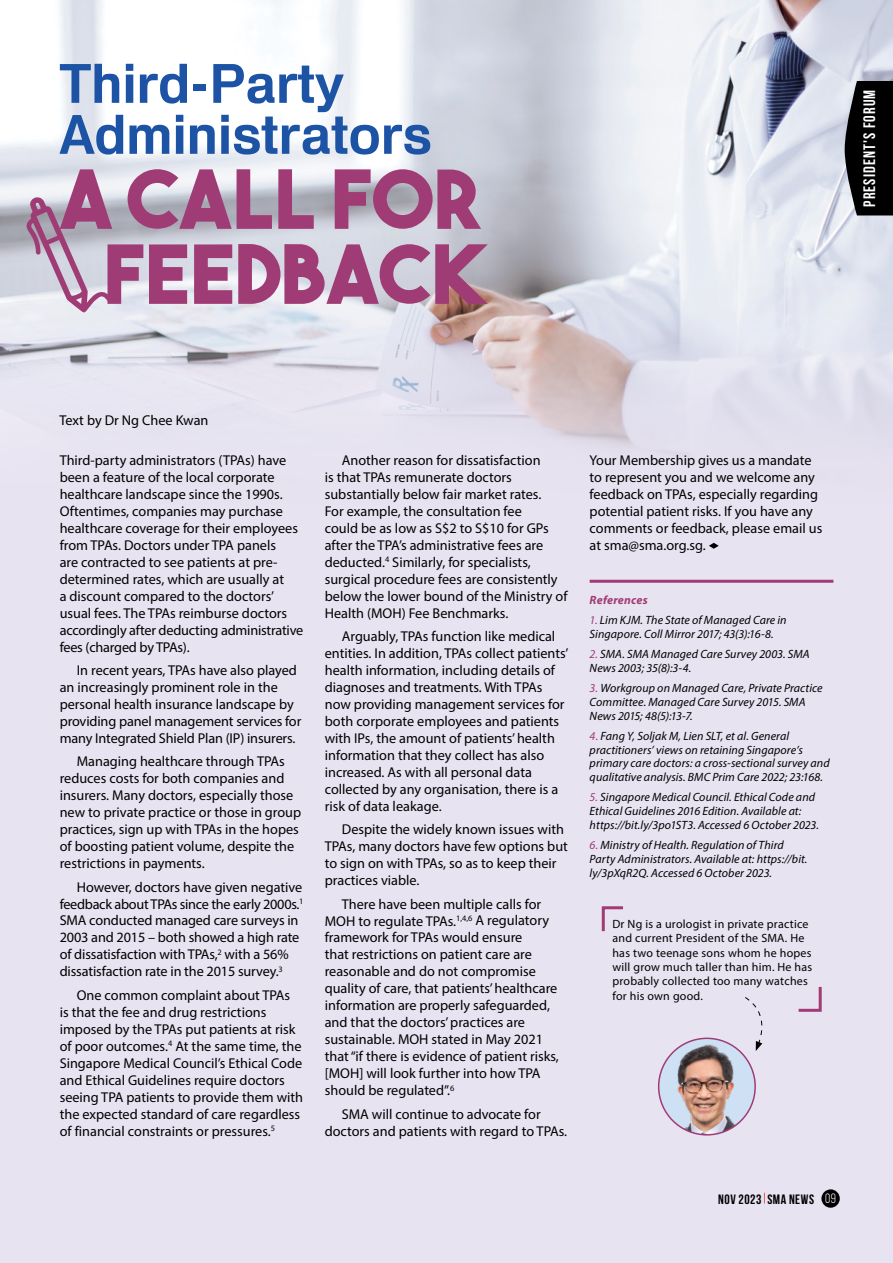
<style>
.page{position:relative;width:893px;height:1263px;background:#e8e3f1}
.page>*{position:absolute;margin:0;border:0;box-sizing:border-box;transform-origin:0 0}
.t1{font:81px/75px "The Bold Font";letter-spacing:.01em;color:#a03c75;text-align:center}
.t2{font:600 54px/51px "Heldustry FT";color:#1c53a5}
.t3{font:700 16.5px "Bebas Neue";letter-spacing:.065em;color:#fff}
.t4{font:14.25px/17px "Myriad Pro";color:#000}
.t5{font:700 13.5px "Bebas Neue";letter-spacing:.04em;color:#000}
.t6{font:italic 12px/13.8px "Myriad Pro";letter-spacing:.005em;color:#000}
.t7{font:12px/14.4px "Myriad Pro";letter-spacing:.02em;color:#000}
.t8{font:italic 700 12px "Myriad Pro";letter-spacing:.015em;color:#a03c75}
.s1{color:#a03c75}
.s2{font-weight:400;color:#fff}
</style>
<div class="page">
<img style="left:1px;top:0;width:892px;height:583px">
<hr style="left:590px;top:580px;width:243px;height:3px;background:#a03c75">
<svg style="left:745px;top:997px;width:18px;height:54px"></svg>
<svg style="left:601px;top:906px;width:22px;height:26px"></svg>
<svg style="left:798px;top:986px;width:24px;height:26px"></svg>
<img style="left:659px;top:1038px;width:96px;height:97px;border-radius:48px">
<div style="left:658px;top:1037px;width:98px;height:98px;border:2px solid #a03c75;border-radius:50%"></div>
<svg style="left:709px;top:543px;width:10px;height:6px"></svg>
<svg style="left:26px;top:197px;width:83px;height:115px"></svg>
<svg style="left:0;top:0;width:1px;height:370px"></svg>
<div style="left:821px;top:1189px;width:19px;height:19px;background:#000;border-radius:50%"></div>
<svg style="left:845px;top:81px;width:48px;height:134px;background:#151516"></svg>
<h2 class="t2" style="left:60px;top:57px;width:373px">Third-Party<br>Administrators</h2>
<h1 class="t1" style="left:60px;top:160px;width:426px">A CALL FOR<br>FEEDBACK</h1>
<p class="t3" style="left:860px;top:207px;width:119px;rotate:-90deg">PRESIDENT'S FORUM</p>
<p class="t4" style="left:59px;top:412px;width:151px">Text by Dr Ng Chee Kwan</p>
<p class="t4" style="left:60px;top:451px;width:245px">Third-party administrators (TPAs) have been a feature of the local corporate healthcare landscape since the 1990s.<br>Oftentimes, companies may purchase healthcare coverage for their employees from TPAs. Doctors under TPA panels<br>are contracted to see patients at pre&shy;determined rates, which are usually at<br>a discount compared to the doctors’ usual fees. The TPAs reimburse doctors accordingly after deducting administrative fees (charged by TPAs).</p>
<p class="t4" style="left:60px;top:661px;width:243px;text-indent:17px">In recent years, TPAs have also played an increasingly prominent role in the personal health insurance landscape by providing panel management services for many Integrated Shield Plan (IP) insurers.</p>
<p class="t4" style="left:60px;top:753px;width:243px;text-indent:17px">Managing healthcare through TPAs reduces costs for both companies and insurers. Many doctors, especially those new to private practice or those in group practices, sign up with TPAs in the hopes of boosting patient volume, despite the restrictions in payments.</p>
<p class="t4" style="left:60px;top:878px;width:245px;text-indent:17px">However, doctors have given negative feedback about TPAs since the early 2000s.<sup>1<br></sup>SMA conducted managed care surveys in 2003 and 2015 – both showed a high rate of dissatisfaction with TPAs,<sup>2</sup> with a 56% dissatisfaction rate in the 2015 survey.<sup>3</sup></p>
<p class="t4" style="left:60px;top:986px;width:245px;text-indent:17px">One common complaint about TPAs<br>is that the fee and drug restrictions imposed by the TPAs put patients at risk of poor outcomes.<sup>4</sup> At the same time, the Singapore Medical Council’s Ethical Code and Ethical Guidelines require doctors seeing TPA patients to provide them with the expected standard of care regardless of financial constraints or pressures.<sup>5</sup></p>
<p class="t4" style="left:325px;top:451px;width:244px;text-indent:17px">Another reason for dissatisfaction<br>is that TPAs remunerate doctors substantially below fair market rates.<br>For example, the consultation fee<br>could be as low as S$2 to S$10 for GPs after the TPA’s administrative fees are deducted.<sup>4</sup> Similarly, for specialists, surgical procedure fees are consistently below the lower bound of the Ministry of Health (MOH) Fee Benchmarks.</p>
<p class="t4" style="left:325px;top:627px;width:245px;text-indent:17px">Arguably, TPAs function like medical entities. In addition, TPAs collect patients’ health information, including details of diagnoses and treatments. With TPAs now providing management services for both corporate employees and patients with IPs, the amount of patients’ health information that they collect has also increased. As with all personal data collected by any organisation, there is a risk of data leakage.</p>
<p class="t4" style="left:325px;top:821px;width:245px;text-indent:17px">Despite the widely known issues with TPAs, many doctors have few options but to sign on with TPAs, so as to keep their practices viable.</p>
<p class="t4" style="left:325px;top:895px;width:236px;text-indent:17px">There have been multiple calls for MOH to regulate TPAs.<sup>1,4,6</sup> A regulatory framework for TPAs would ensure<br>that restrictions on patient care are reasonable and do not compromise quality of care, that patients’ healthcare information are properly safeguarded, and that the doctors’ practices are sustainable. MOH stated in May 2021 that “if there is evidence of patient risks, [MOH] will look further into how TPA should be regulated”.<sup>6</sup></p>
<p class="t4" style="left:325px;top:1105px;width:244px;text-indent:17px">SMA will continue to advocate for doctors and patients with regard to TPAs.</p>
<p class="t4" style="left:590px;top:451px;width:234px">Your Membership gives us a mandate to represent you and we welcome any feedback on TPAs, especially regarding potential patient risks. If you have any comments or feedback, please email us at sma@sma.org.sg.</p>
<p class="t8" style="left:590px;top:592px;width:60px">References</p>
<p class="t6" style="left:590px;top:613px;width:199px"><span class="s1">1.</span> Lim KJM. The State of Managed Care in<br>Singapore. Coll Mirror 2017; 43(3):16-8.</p>
<p class="t6" style="left:590px;top:647px;width:221px"><span class="s1">2.</span> SMA. SMA Managed Care Survey 2003. SMA<br>News 2003; 35(8):3-4.</p>
<p class="t6" style="left:590px;top:681px;width:234px"><span class="s1">3.</span> Workgroup on Managed Care, Private Practice<br>Committee. Managed Care Survey 2015. SMA<br>News 2015; 48(5):13-7.</p>
<p class="t6" style="left:590px;top:729px;width:242px"><span class="s1">4.</span> Fang Y, Soljak M, Lien SLT, et al. General practitioners’ views on retaining Singapore’s primary care doctors: a cross-sectional survey and qualitative analysis. BMC Prim Care 2022; 23:168.</p>
<p class="t6" style="left:590px;top:790px;width:231px"><span class="s1">5.</span> Singapore Medical Council. Ethical Code and<br>Ethical Guidelines 2016 Edition. Available at: https://bit.ly/3po1ST3. Accessed 6 October 2023.</p>
<p class="t6" style="left:590px;top:838px;width:219px"><span class="s1">6.</span> Ministry of Health. Regulation of Third<br>Party Administrators. Available at: https://bit. ly/3pXqR2Q. Accessed 6 October 2023.</p>
<p class="t7" style="left:612px;top:916px;width:201px">Dr Ng is a urologist in private practice and current President of the SMA. He has two teenage sons whom he hopes will grow much taller than him. He has probably collected too many watches for his own good.</p>
<p class="t5" style="left:718px;top:1191px;width:119px">NOV 2023 SMA NEWS <span class="s2">09</span></p>
</div>
